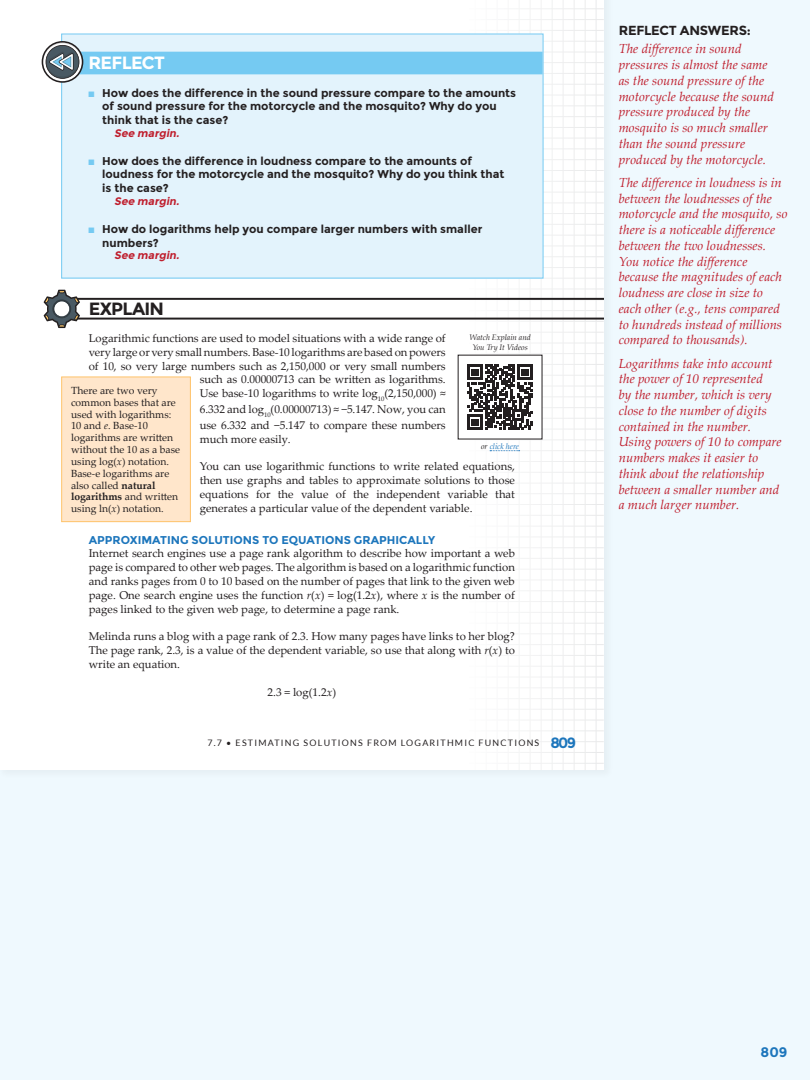
<style>
.page{position:relative;width:810px;height:1080px;background:#eff9fe}
.page>*{position:absolute;margin:0;border:0;box-sizing:border-box;transform-origin:0 0}
.t1{font:700 17.75px "Montserrat";letter-spacing:-.04em;color:#231f20}
.t2{font:700 17.75px "Montserrat";letter-spacing:-.04em;color:#fff}
.t3{font:700 13.75px "Montserrat";color:#1d76bc}
.Sidebar_Answer_NO_nu{font:italic 13.12px/15.8px "Palatino Linotype";color:#bf1e2d}
.Sidebar_Answer_Headi{font:700 13.12px "Montserrat";letter-spacing:-.02em;color:#231f20}
.t4{font:11.38px/13.8px "Palatino Linotype";color:#231f20}
.t5{font:700 11.38px/13.8px "Montserrat";color:#231f20}
.t6{font:italic 700 10.88px "Montserrat";color:#bf1e2d}
.t7{font:10.38px/11.9px "Palatino Linotype";color:#231f20}
.t8{font:8.88px "Lato";letter-spacing:.14em;color:#231f20}
.t9{font:italic 7.88px/9.5px "Palatino";color:#231f20;text-align:center}
.t10{font:italic 7.88px "Palatino";color:#1d76bc}
.s1{color:#75caf2}
.s2{font-family:"Montserrat";font-weight:700;color:#1d76bc}
.s3{font-style:italic}
.s4{font-weight:700}
.s5{color:#231f20}
.s6{font-family:"Montserrat";font-weight:700;font-size:14.75px;color:#1d76bc}
</style>
<div class="page">
<div style="left:0;top:0;width:614px;height:780px;background:#e9f3f7"></div>
<div style="left:0;top:0;width:604px;height:770px;background:#fff"></div>
<svg style="left:464px;top:0;width:140px;height:770px"></svg>
<hr style="left:58px;top:298px;width:546px;height:2px;background:#231f20">
<hr style="left:58px;top:318px;width:546px;height:2px;background:#231f20">
<svg style="left:44px;top:290px;width:36px;height:38px"></svg>
<div style="left:62px;top:34px;width:481px;height:244px;background:#e3f3fc"></div>
<div style="left:62px;top:52px;width:481px;height:22px;background:#75caf2"></div>
<div style="left:61px;top:33px;width:483px;height:246px;border:1px solid #75caf2"></div>
<svg style="left:42px;top:41px;width:41px;height:42px"></svg>
<svg style="left:490px;top:450px;width:30px;height:1px"></svg>
<div style="left:458px;top:355px;width:84px;height:84px;background:#fff"></div>
<svg style="left:467px;top:364px;width:66px;height:66px"></svg>
<div style="left:62px;top:377px;width:128px;height:145px;background:#ffe6cb"></div>
<div style="left:61px;top:376px;width:130px;height:146px;border:1px solid #fec36b"></div>
<p class="t2" style="left:88px;top:53px;width:78px">REFLECT</p>
<p class="t5" style="left:102px;top:86px;width:415px;text-indent:-14px"><span class="s1">■</span> How does the difference in the sound pressure compare to the amounts of sound pressure for the motorcycle and the mosquito? Why do you think that is the case?</p>
<p class="t6" style="left:114px;top:127px;width:69px">See margin.</p>
<p class="t5" style="left:102px;top:154px;width:404px;text-indent:-14px"><span class="s1">■</span> How does the difference in loudness compare to the amounts of loudness for the motorcycle and the mosquito? Why do you think that is the case?</p>
<p class="t6" style="left:114px;top:195px;width:69px">See margin.</p>
<p class="t5" style="left:102px;top:222px;width:382px;text-indent:-14px"><span class="s1">■</span> How do logarithms help you compare larger numbers with smaller numbers?</p>
<p class="t6" style="left:114px;top:249px;width:69px">See margin.</p>
<p class="t1" style="left:89px;top:298px;width:77px">EXPLAIN</p>
<p class="t4" style="left:89px;top:331px;width:358px;text-align:right">Logarithmic functions are used to model situations with a wide range of very large or very small numbers. Base-10 logarithms are based on powers of 10, so very large numbers such as 2,150,000 or very small numbers such as 0.00000713 can be written as logarithms.<br>Use base-10 logarithms to write log<sub>10</sub>(2,150,000) ≈</p>
<p class="t4" style="left:200px;top:401px;width:247px;line-height:15.8px">6.332 and log<sub>10</sub>(0.00000713) ≈ −5.147. Now, you can use 6.332 and −5.147 to compare these numbers</p>
<p class="t4" style="left:200px;top:431px;width:93px">much more easily.</p>
<p class="t4" style="left:200px;top:459px;width:317px;text-align:justify">You can use logarithmic functions to write related equations, then use graphs and tables to approximate solutions to those equations for the value of the independent variable that generates a particular value of the dependent variable.</p>
<p class="t4" style="left:89px;top:532px;width:428px"><span class="s2">APPROXIMATING SOLUTIONS TO EQUATIONS GRAPHICALLY<br></span>Internet search engines use a page rank algorithm to describe how important a web page is compared to other web pages. The algorithm is based on a logarithmic function and ranks pages from 0 to 10 based on the number of pages that link to the given web page. One search engine uses the function <span class="s3">r</span>(<span class="s3">x</span>) = log(1.2<span class="s3">x</span>), where <span class="s3">x</span> is the number of pages linked to the given web page, to determine a page rank.</p>
<p class="t4" style="left:89px;top:629px;width:428px;text-align:justify">Melinda runs a blog with a page rank of 2.3. How many pages have links to her blog?<br>The page rank, 2.3, is a value of the dependent variable, so use that along with <span class="s3">r</span>(<span class="s3">x</span>) to write an equation.</p>
<p class="t4" style="left:267px;top:684px;width:70px">2.3 = log(1.2<span class="s3">x</span>)</p>
<p class="t9" style="left:469px;top:333px;width:63px">Watch Explain and<br>You Try It Videos</p>
<p class="t7" style="left:71px;top:384px;width:111px">There are two very common bases that are used with logarithms:<br>10 and <span class="s3">e</span>. Base-10 logarithms are written without the 10 as a base using log(<span class="s3">x</span>) notation.<br>Base-e logarithms are also called <span class="s4">natural logarithms</span> and written using ln(<span class="s3">x</span>) notation.</p>
<p class="t10" style="left:481px;top:439px;width:39px"><span class="s5">or</span> click here</p>
<p class="t8" style="left:207px;top:738px;width:370px">7.7 • ESTIMATING SOLUTIONS FROM LOGARITHMIC FUNCTIONS <span class="s6">809</span></p>
<p class="Sidebar_Answer_Headi" style="left:619px;top:23px;width:134px">REFLECT ANSWERS:</p>
<p class="Sidebar_Answer_NO_nu" style="left:619px;top:41px;width:157px">The difference in sound pressures is almost the same as the sound pressure of the motorcycle because the sound pressure produced by the mosquito is so much smaller than the sound pressure produced by the motorcycle.</p>
<p class="Sidebar_Answer_NO_nu" style="left:619px;top:174px;width:170px">The difference in loudness is in between the loudnesses of the motorcycle and the mosquito, so there is a noticeable difference between the two loudnesses.<br>You notice the difference because the magnitudes of each loudness are close in size to each other (e.g., tens compared to hundreds instead of millions compared to thousands).</p>
<p class="Sidebar_Answer_NO_nu" style="left:619px;top:355px;width:164px">Logarithms take into account the power of 10 represented<br>by the number, which is very close to the number of digits contained in the number.<br>Using powers of 10 to compare numbers makes it easier to think about the relationship between a smaller number and a much larger number.</p>
<p class="t3" style="left:761px;top:1043px;width:28px">809</p>
</div>
